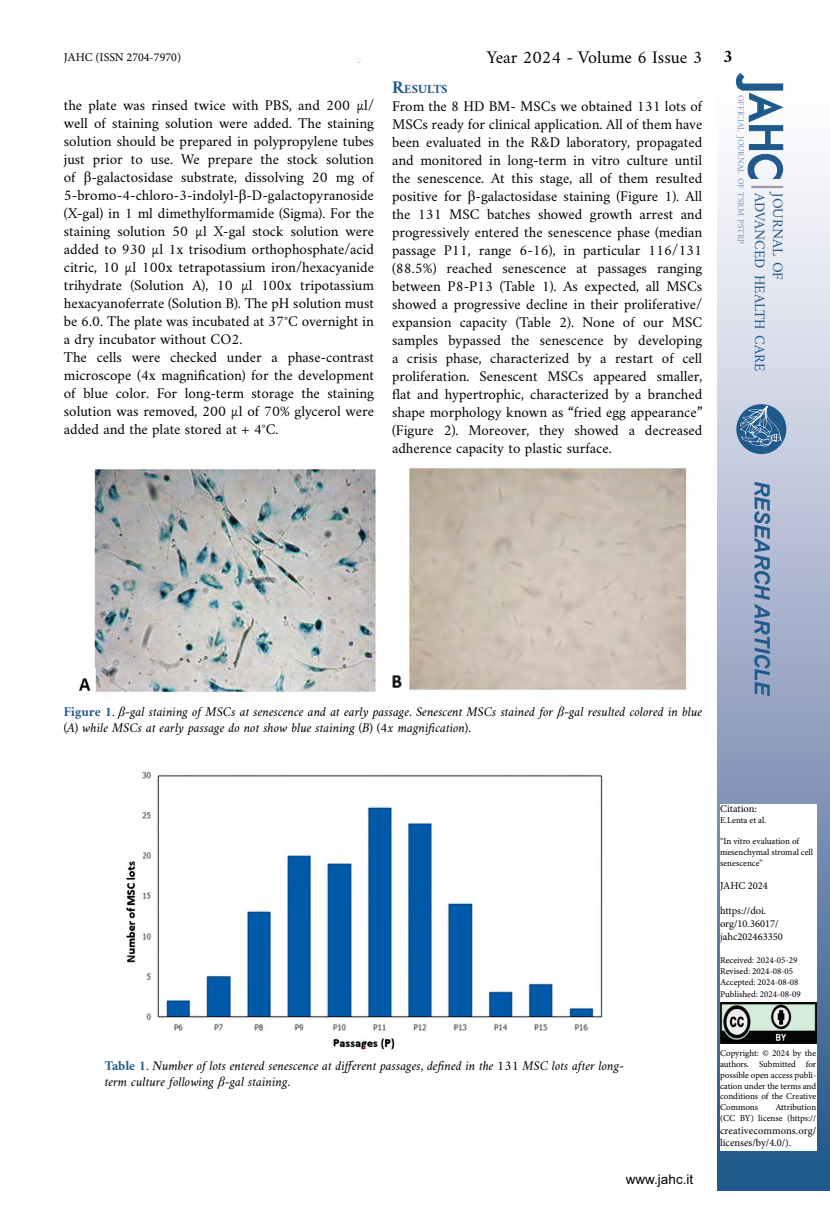
<style>
.page{position:relative;width:830px;height:1212px;background:#fff}
.page>*{position:absolute;margin:0;border:0;box-sizing:border-box;transform-origin:0 0}
.t1{font:italic 700 21px "Arial";letter-spacing:-.01em;color:#205a8c}
.t2{font:18px "Amiri";color:#000}
.t3{font:15px/18px "Amiri";color:#000}
.t4{font:14.7px/18px "Amiri";color:#205a8c}
.t5{font:italic 13.5px/16.2px "Amiri";color:#000}
.t6{font:13.5px "Arial";color:#000}
.t7{font:700 12.6px "Amiri";color:#205a8c}
.t8{font:12px "Minion Pro";color:#000}
.t9{font:10.5px/12.6px "Minion Pro";color:#000}
.t10{font:9px/10.8px "Minion Pro";color:#000}
.t11{font:8.85px "Amiri";color:#8093b7}
.s1{font-weight:700}
.s2{font-family:"Times New Roman"}
.s3{font-size:18px}
.s4{font-weight:700;font-style:normal;color:#205a8c}
</style>
<div class="page">
<svg style="left:717px;top:83px;width:112px;height:1107px;background:#b3bed4"></svg>
<div style="left:736px;top:404px;width:50px;height:50px;background:#205a8c;border-radius:50%"></div>
<svg style="left:739px;top:406px;width:42px;height:40px"></svg>
<svg style="left:734px;top:73px;width:49px;height:106px"></svg>
<hr style="left:750px;top:186px;width:32px;height:2px;background:#9d9d9c">
<div style="left:719px;top:804px;width:96px;height:199px;background:#fff"></div>
<div style="left:719px;top:1041px;width:96px;height:109px;background:#fff"></div>
<img style="left:719px;top:1003px;width:96px;height:40px">
<img style="left:78px;top:467px;width:609px;height:226px">
<img style="left:126px;top:771px;width:477px;height:280px">
<p class="t8" style="left:64px;top:49px;width:119px">JAHC (ISSN 2704-7970)</p>
<p class="t2" style="left:486px;top:46px;width:247px">Year 2024 - Volume 6 Issue 3 <span class="s1">3</span></p>
<p class="t3" style="left:64px;top:96px;width:311px">the plate was rinsed twice with PBS, and 200 µl/ well of staining solution were added. The staining solution should be prepared in polypropylene tubes just prior to use. We prepare the stock solution of <span class="s2">β</span>-galactosidase substrate, dissolving 20 mg of 5-bromo-4-chloro-3-indolyl-<span class="s2">β</span>-D-galactopyranoside (X-gal) in 1 ml dimethylformamide (Sigma). For the staining solution 50 µl X-gal stock solution were added to 930 µl 1x trisodium orthophosphate/acid citric, 10 µl 100x tetrapotassium iron/hexacyanide trihydrate (Solution A), 10 µl 100x tripotassium hexacyanoferrate (Solution B). The pH solution must be 6.0. The plate was incubated at 37°C overnight in a dry incubator without CO2.<br>The cells were checked under a phase-contrast microscope (4x magnification) for the development of blue color. For long-term storage the staining solution was removed, 200 µl of 70% glycerol were added and the plate stored at + 4°C.</p>
<p class="t7" style="left:392px;top:81px;width:57px"><span class="s3">R</span>ESULTS</p>
<p class="t3" style="left:392px;top:96px;width:311px;text-align:justify">From the 8 HD BM- MSCs we obtained 131 lots of MSCs ready for clinical application. All of them have been evaluated in the R&amp;D laboratory, propagated and monitored in long-term in vitro culture until the senescence. At this stage, all of them resulted positive for <span class="s2">β</span>-galactosidase staining (Figure 1). All the 131 MSC batches showed growth arrest and progressively entered the senescence phase (median passage P11, range 6-16), in particular 116/131 (88.5%) reached senescence at passages ranging between P8-P13 (Table 1). As expected, all MSCs showed a progressive decline in their proliferative/ expansion capacity (Table 2). None of our MSC samples bypassed the senescence by developing a crisis phase, characterized by a restart of cell proliferation. Senescent MSCs appeared smaller, flat and hypertrophic, characterized by a branched shape morphology known as “fried egg appearance” (Figure 2). Moreover, they showed a decreased adherence capacity to plastic surface.</p>
<p class="t11" style="left:745px;top:95px;width:151px;rotate:90deg">official journal of tsrm pstrp</p>
<p class="t5" style="left:64px;top:703px;width:639px"><span class="s4">Figure 1</span>. <span class="s2">β</span>-gal staining of MSCs at senescence and at early passage. Senescent MSCs stained for <span class="s2">β</span>-gal resulted colored in blue (A) while MSCs at early passage do not show blue staining (B) (4x magnification).</p>
<p class="t4" style="left:786px;top:193px;width:179px;rotate:90deg">journal of<br>advanced health care</p>
<h1 class="t1" style="left:775px;top:481px;width:216px;rotate:90deg">RESEARCH ARTICLE</h1>
<p class="t5" style="left:105px;top:1057px;width:520px"><span class="s4">Table 1</span>. Number of lots entered senescence at different passages, defined in the 131 MSC lots after long&shy;term culture following <span class="s2">β</span>-gal staining.</p>
<p class="t6" style="left:625px;top:1170px;width:69px">www.jahc.it</p>
<p class="t9" style="left:719px;top:802px;width:38px">Citation:</p>
<p class="t10" style="left:719px;top:814px;width:48px">E.Lenta et al.</p>
<p class="t10" style="left:719px;top:836px;width:95px">“In vitro evaluation of mesenchymal stromal cell senescence”</p>
<p class="t9" style="left:719px;top:879px;width:49px">JAHC 2024</p>
<p class="t9" style="left:719px;top:905px;width:64px">https://doi. org/10.36017/ jahc202463350</p>
<p class="t10" style="left:719px;top:955px;width:80px">Received: 2024-05-29<br>Revised: 2024-08-05<br>Accepted: 2024-08-08</p>
<p class="t10" style="left:719px;top:989px;width:82px">Published: 2024-08-09</p>
<p class="t10" style="left:719px;top:1048px;width:98px;text-align:justify">Copyright: © 2024 by the authors. Submitted for possible open access publi&shy;cation under the terms and conditions of the Creative Commons</p>
<p class="t10" style="left:719px;top:1102px;width:98px;text-align:right">Attribution<br>(CC BY) license (https://</p>
<p class="t9" style="left:719px;top:1124px;width:98px">creativecommons.org/ licenses/by/4.0/).</p>
</div>
